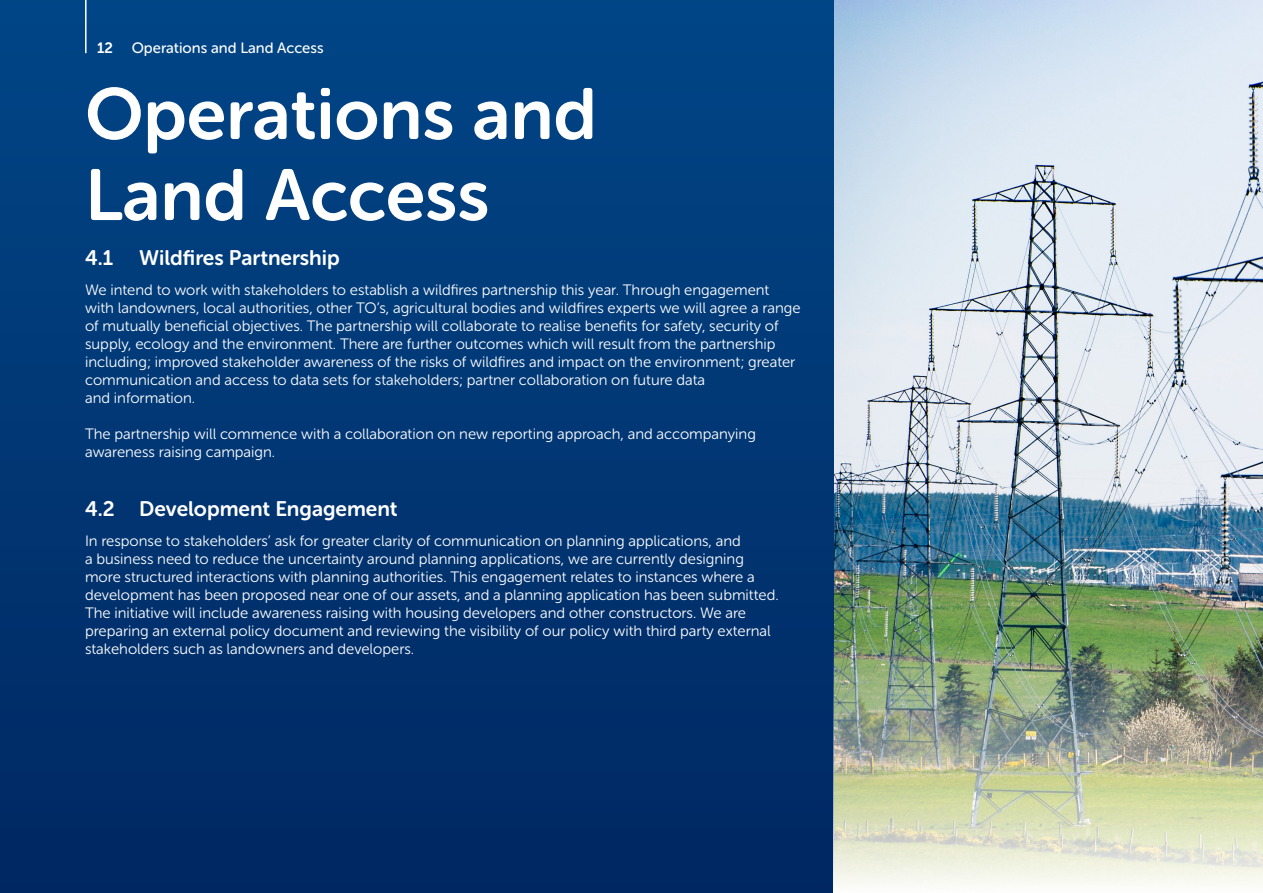
<style>
.page{position:relative;width:1263px;height:893px;background:#fff}
.page>*{position:absolute;margin:0;border:0;box-sizing:border-box;transform-origin:0 0}
.t1{font:72px/81px "Museo Sans Rounded 700";color:#fff}
.t2{font:21px "Museo Sans Rounded 700";color:#fff}
.t3{font:15px/18px "Museo Sans Rounded 300";color:#fff}
.t4{font:15px "Museo Sans Rounded 500";color:#fff}
.s1{font-family:"Museo Sans Rounded 700"}
</style>
<div class="page">
<img style="left:833px;top:0;width:430px;height:639px">
<div style="left:0;top:0;width:833px;height:893px;background:linear-gradient(to bottom,#014687,#002861)"></div>
<img style="left:833px;top:639px;width:430px;height:245px">
<hr style="left:85px;top:0;width:2px;height:53px;background:#fff">
<p class="t4" style="left:97px;top:40px;width:228px"><span class="s1">12</span> Operations and Land Access</p>
<p class="t1" style="left:85px;top:74px;width:513px">Operations and<br>Land Access</p>
<p class="t2" style="left:85px;top:246px;width:256px">4.1 Wildfires Partnership</p>
<p class="t3" style="left:85px;top:281px;width:717px">We intend to work with stakeholders to establish a wildfires partnership this year. Through engagement with landowners, local authorities, other TO’s, agricultural bodies and wildfires experts we will agree a range of mutually beneficial objectives. The partnership will collaborate to realise benefits for safety, security of supply, ecology and the environment. There are further outcomes which will result from the partnership including; improved stakeholder awareness of the risks of wildfires and impact on the environment; greater communication and access to data sets for stakeholders; partner collaboration on future data<br>and information.</p>
<p class="t3" style="left:85px;top:425px;width:672px">The partnership will commence with a collaboration on new reporting approach, and accompanying awareness raising campaign.</p>
<p class="t2" style="left:85px;top:497px;width:314px">4.2 Development Engagement</p>
<p class="t3" style="left:85px;top:532px;width:695px">In response to stakeholders’ ask for greater clarity of communication on planning applications, and<br>a business need to reduce the uncertainty around planning applications, we are currently designing more structured interactions with planning authorities. This engagement relates to instances where a development has been proposed near one of our assets, and a planning application has been submitted.<br>The initiative will include awareness raising with housing developers and other constructors. We are preparing an external policy document and reviewing the visibility of our policy with third party external stakeholders such as landowners and developers.</p>
</div>
